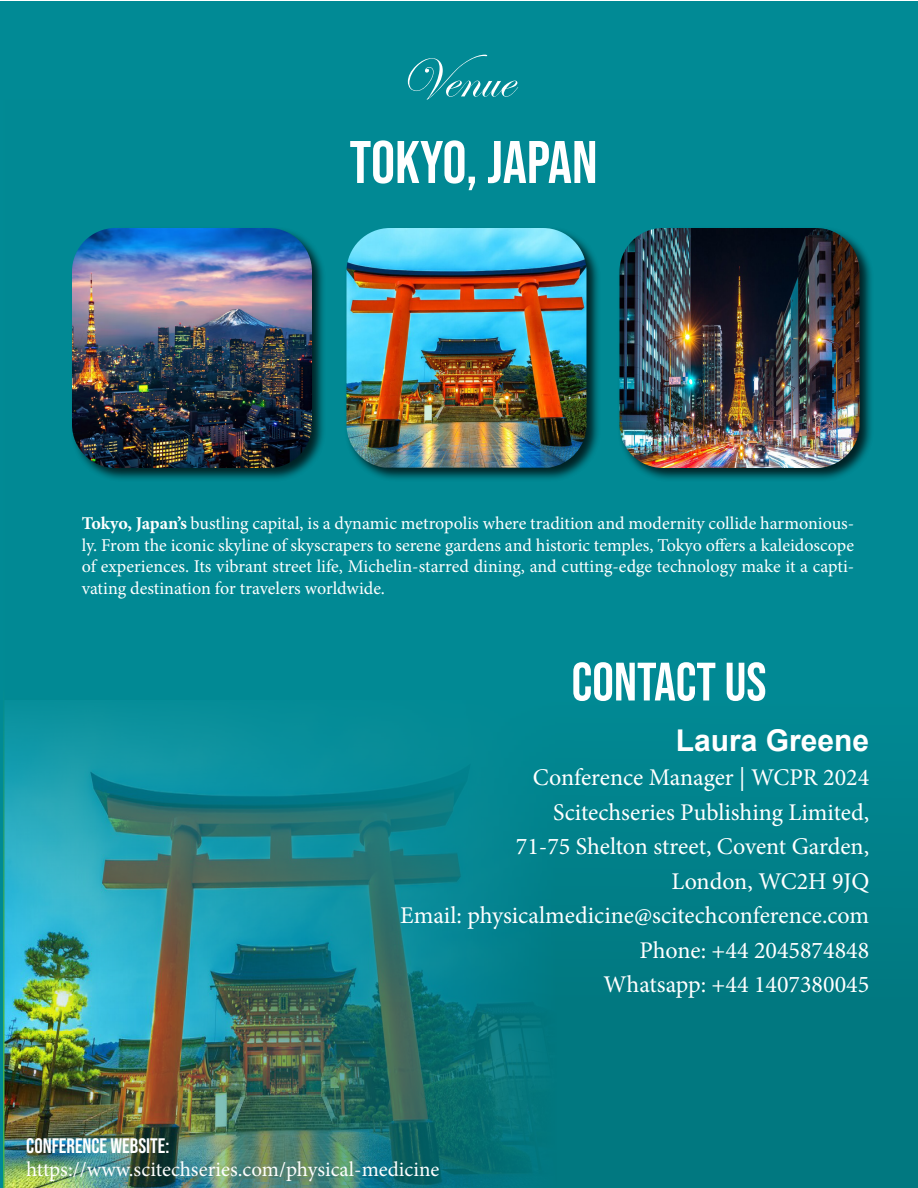
<style>
.page{position:relative;width:918px;height:1188px;background:#fff}
.page>*{position:absolute;margin:0;border:0;box-sizing:border-box;transform-origin:0 0}
.t1{font:60px "Bebas Neue";color:#fff}
.t2{font:58.5px "Edwardian Script ITC";color:#fff}
.t3{font:54px "Bebas Neue";color:#fff}
.t4{font:700 30px "Arial";color:#fff}
.t5{font:24px/34.5px "Minion Pro";color:#fff;text-align:right}
.t6{font:21px "Minion Pro";color:#fff}
.t7{font:21px "Bebas Neue";color:#fff}
.t8{font:18px/21.6px "Minion Pro";color:#fff;text-align:justify}
.s1{font-weight:700}
</style>
<div class="page">
<div style="left:0;top:1px;width:918px;height:1186px;background:#018a95"></div>
<img style="left:3px;top:710px;width:915px;height:478px">
<div style="left:344px;top:226px;width:257px;height:256px;background:#000;opacity:.75"></div>
<img style="left:346px;top:228px;width:240px;height:240px">
<div style="left:70px;top:226px;width:256px;height:256px;background:#000;opacity:.75"></div>
<img style="left:72px;top:228px;width:240px;height:240px">
<div style="left:617px;top:226px;width:257px;height:256px;background:#000;opacity:.75"></div>
<img style="left:620px;top:228px;width:240px;height:240px">
<p class="t2" style="left:399px;top:46px;width:115px">Venue</p>
<p class="t1" style="left:350px;top:128px;width:250px">TOKYO, JAPAN</p>
<p class="t8" style="left:82px;top:513px;width:774px"><span class="s1">Tokyo, Japan’s</span> bustling capital, is a dynamic metropolis where tradition and modernity collide harmonious&shy;ly. From the iconic skyline of skyscrapers to serene gardens and historic temples, Tokyo offers a kaleidoscope of experiences. Its vibrant street life, Michelin-starred dining, and cutting-edge technology make it a capti&shy;vating destination for travelers worldwide.</p>
<p class="t3" style="left:572px;top:651px;width:196px">CONTACT US</p>
<p class="t7" style="left:26px;top:1134px;width:145px">CONFERENCE WEBSITE:</p>
<p class="t4" style="left:676px;top:719px;width:195px">Laura Greene</p>
<p class="t5" style="left:533px;top:761px;width:338px">Conference Manager | WCPR 2024<br>Scitechseries Publishing Limited,</p>
<p class="t5" style="left:516px;top:830px;width:355px">71-75 Shelton street, Covent Garden,</p>
<p class="t5" style="left:400px;top:864px;width:470px">London, WC2H 9JQ<br>Email: physicalmedicine@scitechconference.com<br>Phone: +44 2045874848</p>
<p class="t5" style="left:604px;top:968px;width:267px">Whatsapp: +44 1407380045</p>
<p class="t6" style="left:26px;top:1155px;width:415px">https://www.scitechseries.com/physical-medicine</p>
</div>
